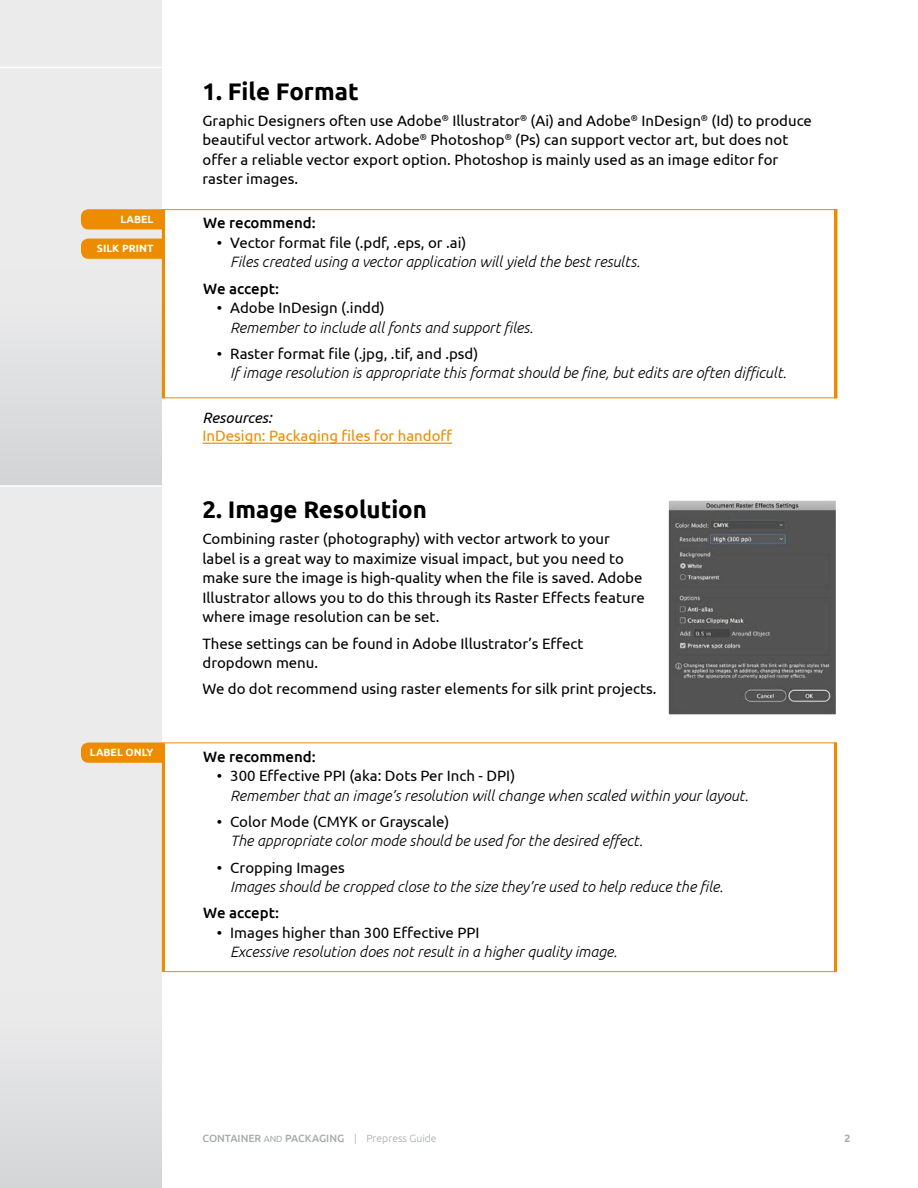
<style>
.page{position:relative;width:918px;height:1188px;background:#fff}
.page>*{position:absolute;margin:0;border:0;box-sizing:border-box;transform-origin:0 0}
.t1{font:700 24px "Ubuntu";color:#000}
.t2{font:15px/19.5px "Ubuntu";color:#000}
.t3{font:italic 300 15px "Ubuntu";color:#000}
.t4{font:500 15px "Ubuntu";color:#000}
.t5{font:15px "Ubuntu";color:#ed8c00}
.t6{font:italic 15px "Ubuntu";color:#000}
.t7{font:500 10.5px "Ubuntu";color:#a7a9ac}
.t8{font:700 10.5px "Ubuntu";color:#fff}
.t9{font:700 10.5px "Ubuntu";color:#a7a9ac}
.s1{font-weight:400;font-size:9px}
.s2{font-weight:300}
</style>
<div class="page">
<div style="left:0;top:0;width:162px;height:1188px;background:#ebebec"></div>
<hr style="left:0;top:67px;width:162px;height:1px;background:#fff">
<div style="left:0;top:270px;width:162px;height:216px;background:#e0e0e2"></div>
<svg style="left:81px;top:209px;width:81px;height:21px"></svg>
<div style="left:81px;top:239px;width:81px;height:20px;background:#ed8c00"></div>
<hr style="left:202px;top:443px;width:250px;height:1px;background:#ed8c00">
<div style="left:162px;top:209px;width:675px;height:189px;border:1px solid #ed8c00"></div>
<hr style="left:162px;top:209px;width:3px;height:189px;background:#ed8c00">
<hr style="left:834px;top:209px;width:3px;height:189px;background:#ed8c00">
<hr style="left:0;top:485px;width:162px;height:2px;background:#fff">
<div style="left:0;top:986px;width:162px;height:202px;background:#e6e7e8"></div>
<svg style="left:81px;top:742px;width:81px;height:21px"></svg>
<hr style="left:162px;top:743px;width:3px;height:229px;background:#ed8c00">
<img style="left:670px;top:502px;width:165px;height:212px">
<div style="left:668px;top:500px;width:169px;height:216px;border:1px solid #fff"></div>
<hr style="left:834px;top:742px;width:3px;height:230px;background:#ed8c00">
<p class="t8" style="left:120px;top:213px;width:35px">LABEL</p>
<p class="t8" style="left:97px;top:242px;width:58px">SILK PRINT</p>
<p class="t8" style="left:90px;top:746px;width:65px">LABEL ONLY</p>
<h1 class="t1" style="left:202px;top:77px;width:158px">1. File Format</h1>
<p class="t2" style="left:202px;top:110px;width:611px">Graphic Designers often use Adobe<sup>®</sup> Illustrator<sup>®</sup> (Ai) and Adobe<sup>®</sup> InDesign<sup>®</sup> (Id) to produce beautiful vector artwork. Adobe<sup>®</sup> Photoshop<sup>®</sup> (Ps) can support vector art, but does not offer a reliable vector export option. Photoshop is mainly used as an image editor for raster images.</p>
<p class="t4" style="left:203px;top:214px;width:114px">We recommend:</p>
<p class="t2" style="left:217px;top:232px;width:251px">• Vector format file (.pdf, .eps, or .ai)</p>
<p class="t3" style="left:230px;top:253px;width:411px">Files created using a vector application will yield the best results.</p>
<p class="t4" style="left:203px;top:279px;width:77px">We accept:</p>
<p class="t2" style="left:217px;top:298px;width:170px">• Adobe InDesign (.indd)</p>
<p class="t3" style="left:230px;top:318px;width:304px">Remember to include all fonts and support files.</p>
<p class="t2" style="left:217px;top:343px;width:263px">• Raster format file (.jpg, .tif, and .psd)</p>
<p class="t3" style="left:230px;top:364px;width:558px">If image resolution is appropriate this format should be fine, but edits are often difficult.</p>
<p class="t6" style="left:202px;top:409px;width:71px">Resources:</p>
<p class="t5" style="left:202px;top:427px;width:251px">InDesign: Packaging files for handoff</p>
<h1 class="t1" style="left:202px;top:495px;width:226px">2. Image Resolution</h1>
<p class="t2" style="left:202px;top:529px;width:444px">Combining raster (photography) with vector artwork to your label is a great way to maximize visual impact, but you need to make sure the image is high-quality when the file is saved. Adobe Illustrator allows you to do this through its Raster Effects feature where image resolution can be set.</p>
<p class="t2" style="left:202px;top:633px;width:383px">These settings can be found in Adobe Illustrator’s Effect dropdown menu.</p>
<p class="t2" style="left:202px;top:679px;width:456px">We do dot recommend using raster elements for silk print projects.</p>
<p class="t4" style="left:203px;top:747px;width:114px">We recommend:</p>
<p class="t2" style="left:217px;top:766px;width:300px">• 300 Effective PPI (aka: Dots Per Inch - DPI)</p>
<p class="t3" style="left:230px;top:786px;width:520px">Remember that an image’s resolution will change when scaled within your layout.</p>
<p class="t2" style="left:217px;top:811px;width:234px">• Color Mode (CMYK or Grayscale)</p>
<p class="t3" style="left:230px;top:832px;width:414px">The appropriate color mode should be used for the desired effect.</p>
<p class="t2" style="left:217px;top:857px;width:130px">• Cropping Images</p>
<p class="t3" style="left:230px;top:878px;width:495px">Images should be cropped close to the size they’re used to help reduce the file.</p>
<p class="t4" style="left:203px;top:904px;width:77px">We accept:</p>
<p class="t2" style="left:217px;top:922px;width:264px">• Images higher than 300 Effective PPI</p>
<p class="t3" style="left:230px;top:943px;width:388px">Excessive resolution does not result in a higher quality image.</p>
<p class="t7" style="left:202px;top:1132px;width:236px">CONTAINER <span class="s1">AND</span> PACKAGING <span class="s2">| Prepress Guide</span></p>
<p class="t9" style="left:845px;top:1132px;width:7px">2</p>
</div>
